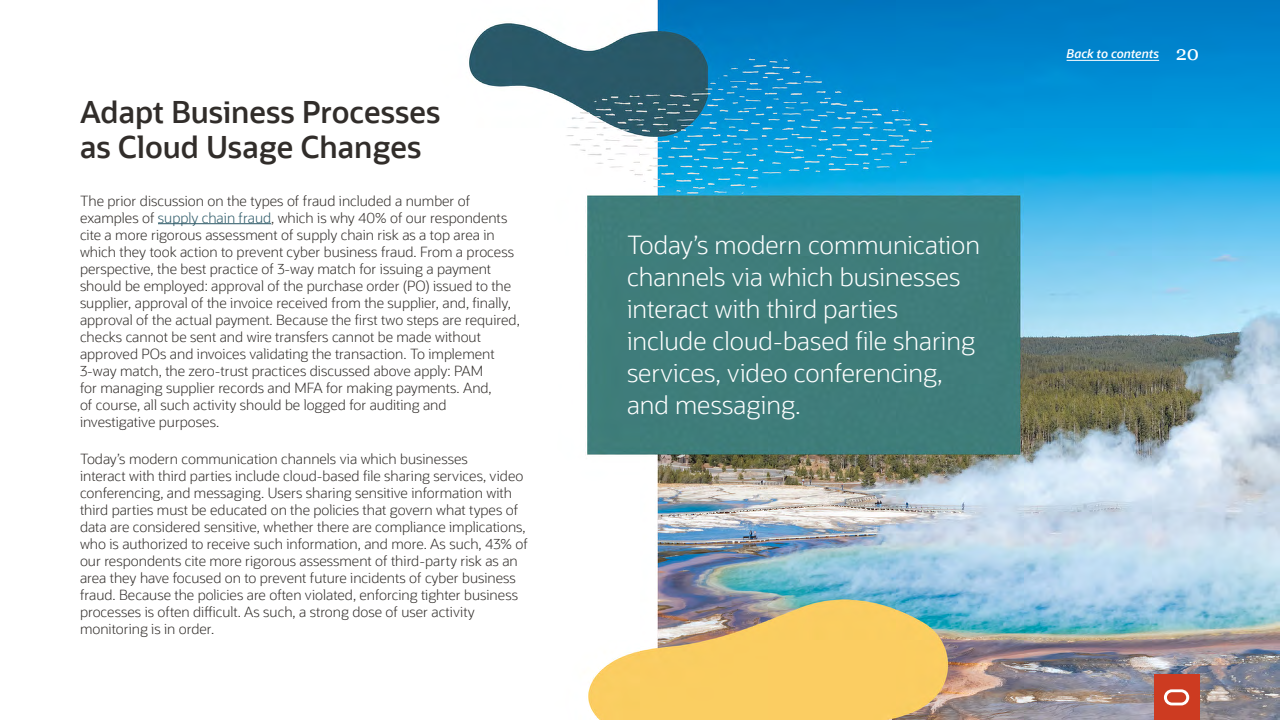
<style>
.page{position:relative;width:1280px;height:720px;background:#fff}
.page>*{position:absolute;margin:0;border:0;box-sizing:border-box;transform-origin:0 0}
.Subtitle_30_35{font:600 30px/35px "Oracle Sans";color:#312d2a}
.Body_Copy_-_14_17{font:300 25px/32px "Oracle Sans";color:#fff}
.Body_Copy_-_14_17-2{font:300 14px/17px "Oracle Sans";color:#312d2a}
.t1{font:italic 600 12px "Oracle Sans";color:#fff}
.s1{color:#2c5967}
.s2{font-family:"Georgia";font-weight:400;font-style:normal;font-size:20px}
</style>
<div class="page">
<img style="left:158px;top:0;width:1122px;height:720px">
<hr style="left:158px;top:223px;width:113px;height:1px;background:#2c5967">
<div style="left:1154px;top:675px;width:45px;height:45px;background:#cd3b21"></div>
<svg style="left:1164px;top:689px;width:25px;height:16px"></svg>
<hr style="left:1067px;top:60px;width:92px;height:1px;background:#fff">
<p class="Subtitle_30_35" style="left:80px;top:95px;width:362px">Adapt Business Processes as Cloud Usage Changes</p>
<p class="Body_Copy_-_14_17-2" style="left:80px;top:192px;width:441px">The prior discussion on the types of fraud included a number of examples of <span class="s1">supply chain fraud</span>, which is why 40% of our respondents cite a more rigorous assessment of supply chain risk as a top area in which they took action to prevent cyber business fraud. From a process perspective, the best practice of 3-way match for issuing a payment should be employed: approval of the purchase order (PO) issued to the supplier, approval of the invoice received from the supplier, and, finally, approval of the actual payment. Because the first two steps are required, checks cannot be sent and wire transfers cannot be made without approved POs and invoices validating the transaction. To implement 3-way match, the zero-trust practices discussed above apply: PAM<br>for managing supplier records and MFA for making payments. And,<br>of course, all such activity should be logged for auditing and investigative purposes.</p>
<p class="Body_Copy_-_14_17-2" style="left:80px;top:450px;width:449px">Today’s modern communication channels via which businesses<br>interact with third parties include cloud-based file sharing services, video conferencing, and messaging. Users sharing sensitive information with third parties must be educated on the policies that govern what types of data are considered sensitive, whether there are compliance implications, who is authorized to receive such information, and more. As such, 43% of our respondents cite more rigorous assessment of third-party risk as an area they have focused on to prevent future incidents of cyber business fraud. Because the policies are often violated, enforcing tighter business processes is often difficult. As such, a strong dose of user activity monitoring is in order.</p>
<p class="Body_Copy_-_14_17" style="left:627px;top:229px;width:354px">Today’s modern communication channels via which businesses interact with third parties include cloud-based file sharing services, video conferencing, and messaging.</p>
<p class="t1" style="left:1067px;top:47px;width:134px">Back to contents <span class="s2">20</span></p>
</div>
